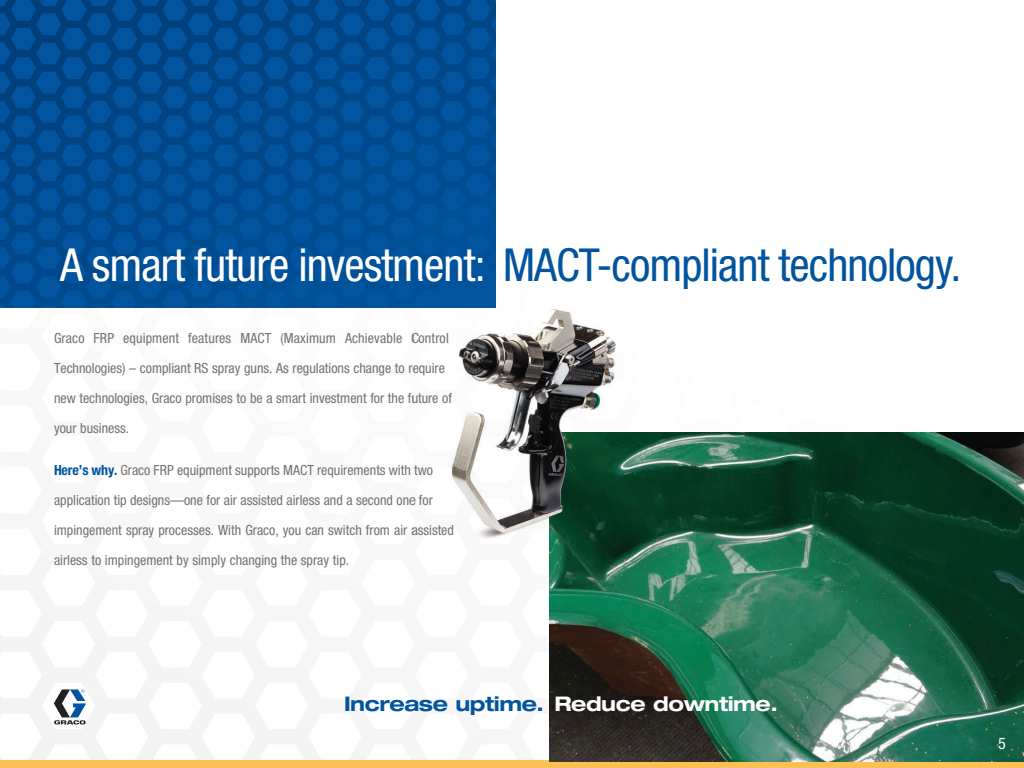
<style>
.page{position:relative;width:1024px;height:768px;background:#fff}
.page>*{position:absolute;margin:0;border:0;box-sizing:border-box;transform-origin:0 0}
.t1{font:condensed 45.5px "Helvetica Neue LT Std";letter-spacing:-.02em;color:#01549d}
.Bullet_point_-_body{font:700 expanded 20.2px "Helvetica Neue LT Std";letter-spacing:-.02em;color:#01549d}
.t2{font:condensed 16px "Helvetica Neue LT Std";color:#fff}
.Bullet_point_-_body-2{font:condensed 14px/30px "Helvetica Neue LT Std";color:#717271}
.s1{color:#fff}
.s2{font-weight:700;color:#01549d}
</style>
<div class="page">
<svg style="left:0;top:615px;width:368px;height:145px"></svg>
<svg style="left:0;top:0;width:496px;height:308px;background:#004e93"></svg>
<div style="left:0;top:760px;width:1024px;height:8px;background:#fdc056"></div>
<img style="left:549px;top:432px;width:475px;height:330px">
<img style="left:413px;top:279px;width:244px;height:277px">
<img style="left:459px;top:309px;width:100px;height:141px">
<svg style="left:54px;top:689px;width:32px;height:36px"></svg>
<p class="t1" style="left:60px;top:239px;width:903px"><span class="s1">A smart future investment:</span> MACT-compliant technology.</p>
<p class="Bullet_point_-_body-2" style="left:54px;top:323px;width:400px">Graco FRP equipment features MACT (Maximum Achievable Control Technologies) – compliant RS spray guns. As regulations change to require new technologies, Graco promises to be a smart investment for the future of your business.</p>
<p class="Bullet_point_-_body-2" style="left:54px;top:455px;width:402px"><span class="s2">Here’s why.</span> Graco FRP equipment supports MACT requirements with two application tip designs—one for air assisted airless and a second one for impingement spray processes. With Graco, you can switch from air assisted airless to impingement by simply changing the spray tip.</p>
<p class="Bullet_point_-_body" style="left:344px;top:691px;width:435px">Increase uptime. <span class="s1">Reduce downtime.</span></p>
<p class="t2" style="left:998px;top:735px;width:9px">5</p>
</div>
